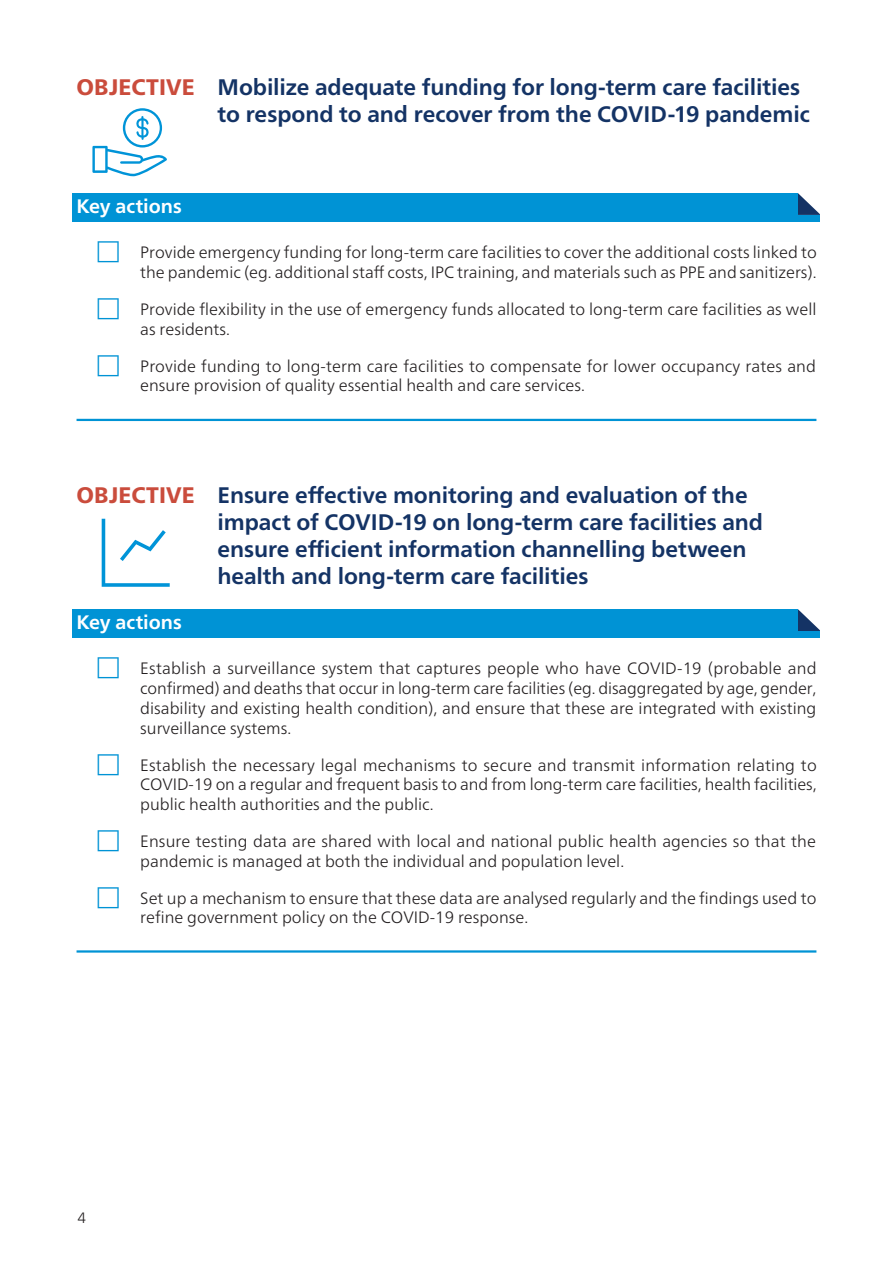
<style>
.page{position:relative;width:893px;height:1263px;background:#fff}
.page>*{position:absolute;margin:0;border:0;box-sizing:border-box;transform-origin:0 0}
.Head2_objective{font:700 22.5px/27px "Frutiger Neue LT";letter-spacing:-.005em;color:#143365}
.Key_H{font:700 19.5px "Frutiger Neue LT";letter-spacing:-.005em;color:#fff}
.Body-bullet-1_last{font:300 16.5px/19.8px "Frutiger Neue LT";color:#231f20}
.t1{font:300 15px "Frutiger Neue LT";color:#231f20}
.s1{font-weight:800;color:#ca4c3c}
</style>
<div class="page">
<div style="left:72px;top:193px;width:749px;height:28px;background:#0093d5"></div>
<div style="left:72px;top:609px;width:749px;height:28px;background:#0093d5"></div>
<svg style="left:798px;top:193px;width:23px;height:22px"></svg>
<svg style="left:798px;top:609px;width:23px;height:22px"></svg>
<svg style="left:92px;top:108px;width:75px;height:68px"></svg>
<svg style="left:102px;top:519px;width:68px;height:68px"></svg>
<hr style="left:77px;top:950px;width:739px;height:2px;background:#0093d5">
<hr style="left:77px;top:419px;width:739px;height:2px;background:#0093d5">
<h2 class="Head2_objective" style="left:218px;top:73px;width:594px;text-indent:-141px"><span class="s1">OBJECTIVE</span> Mobilize adequate funding for long-term care facilities to respond to and recover from the COVID-19 pandemic</h2>
<h3 class="Key_H" style="left:77px;top:195px;width:107px">Key actions</h3>
<p class="Body-bullet-1_last" style="left:140px;top:242px;width:678px">Provide emergency funding for long-term care facilities to cover the additional costs linked to the pandemic (eg. additional staff costs, IPC training, and materials such as PPE and sanitizers).</p>
<p class="Body-bullet-1_last" style="left:140px;top:299px;width:678px">Provide flexibility in the use of emergency funds allocated to long-term care facilities as well as residents.</p>
<p class="Body-bullet-1_last" style="left:140px;top:356px;width:677px">Provide funding to long-term care facilities to compensate for lower occupancy rates and ensure provision of quality essential health and care services.</p>
<h2 class="Head2_objective" style="left:218px;top:482px;width:547px;text-indent:-141px"><span class="s1">OBJECTIVE</span> Ensure effective monitoring and evaluation of the impact of COVID-19 on long-term care facilities and ensure efficient information channelling between health and long-term care facilities</h2>
<h3 class="Key_H" style="left:77px;top:611px;width:107px">Key actions</h3>
<p class="Body-bullet-1_last" style="left:140px;top:659px;width:678px;text-align:justify">Establish a surveillance system that captures people who have COVID-19 (probable and confirmed) and deaths that occur in long-term care facilities (eg. disaggregated by age, gender, disability and existing health condition), and ensure that these are integrated with existing surveillance systems.</p>
<p class="Body-bullet-1_last" style="left:140px;top:755px;width:678px;text-align:justify">Establish the necessary legal mechanisms to secure and transmit information relating to COVID-19 on a regular and frequent basis to and from long-term care facilities, health facilities, public health authorities and the public.</p>
<p class="Body-bullet-1_last" style="left:140px;top:831px;width:677px">Ensure testing data are shared with local and national public health agencies so that the pandemic is managed at both the individual and population level.</p>
<p class="Body-bullet-1_last" style="left:140px;top:888px;width:678px">Set up a mechanism to ensure that these data are analysed regularly and the findings used to refine government policy on the COVID-19 response.</p>
<p class="t1" style="left:77px;top:1209px;width:10px">4</p>
</div>
